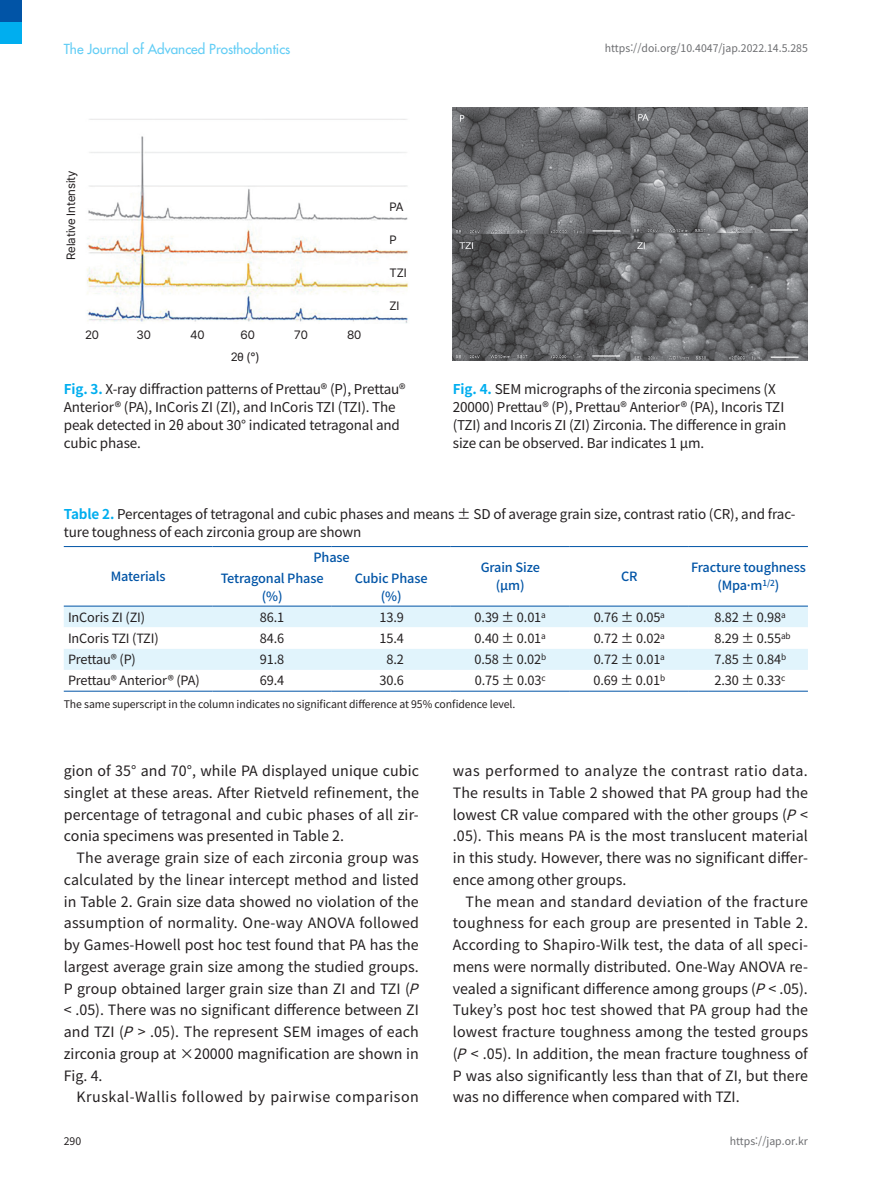
<style>
.page{position:relative;width:893px;height:1191px;background:#fff}
.page>*{position:absolute;margin:0;border:0;box-sizing:border-box;transform-origin:0 0}
.t1{font:14.25px/21.8px "Noto Sans CJ Kkr";color:#231f20;text-align:justify}
.t2{font:14.25px "Noto Sans CJ Kkr";letter-spacing:.035em;color:#231f20}
.t3{font:13.5px/18px "Noto Sans CJ Kkr";letter-spacing:-.01em;color:#231f20}
.t4{font:500 13.5px "Futura Std";color:#62cdf5}
.t5{font:12.75px "Noto Sans CJ Kkr";letter-spacing:-.01em;color:#231f20}
.t6{font:500 12.75px/18px "Noto Sans CJ Kkr";letter-spacing:-.01em;color:#0154a6;text-align:center}
.t7{font:12px "Pretendard";letter-spacing:-.01em;color:#231f20}
.t8{font:10.5px "Noto Sans CJ Kkr";letter-spacing:-.01em;color:#231f20}
.t9{font:10.5px "Noto Sans CJ Kkr";color:#6c6d70}
.s1{font-weight:700;color:#00aeef}
.s2{font-style:italic}
</style>
<div class="page">
<div style="left:0;top:22px;width:22px;height:22px;background:#00aeef"></div>
<div style="left:0;top:0;width:22px;height:22px;background:#0154a6"></div>
<div style="left:64px;top:607px;width:744px;height:20px;background:#e1f4fc"></div>
<svg style="left:64px;top:649px;width:744px;height:42px;fill:#e3f4fc"></svg>
<hr style="left:64px;top:691px;width:149px;height:1px;background:#0154a6">
<hr style="left:213px;top:691px;width:119px;height:1px;background:#0154a6">
<hr style="left:332px;top:691px;width:119px;height:1px;background:#0154a6">
<hr style="left:451px;top:691px;width:119px;height:1px;background:#0154a6">
<hr style="left:570px;top:691px;width:119px;height:1px;background:#0154a6">
<hr style="left:689px;top:691px;width:119px;height:1px;background:#0154a6">
<hr style="left:64px;top:546px;width:149px;height:1px;background:#0154a6">
<hr style="left:64px;top:606px;width:149px;height:1px;background:#0154a6">
<hr style="left:213px;top:546px;width:119px;height:1px;background:#0154a6">
<hr style="left:332px;top:546px;width:119px;height:1px;background:#0154a6">
<hr style="left:451px;top:546px;width:119px;height:1px;background:#0154a6">
<hr style="left:570px;top:546px;width:119px;height:1px;background:#0154a6">
<hr style="left:689px;top:546px;width:119px;height:1px;background:#0154a6">
<hr style="left:451px;top:606px;width:119px;height:1px;background:#0154a6">
<hr style="left:570px;top:606px;width:119px;height:1px;background:#0154a6">
<hr style="left:689px;top:606px;width:119px;height:1px;background:#0154a6">
<hr style="left:213px;top:606px;width:119px;height:1px;background:#0154a6">
<hr style="left:332px;top:606px;width:119px;height:1px;background:#0154a6">
<img style="left:453px;top:107px;width:355px;height:254px">
<img style="left:87px;top:119px;width:321px;height:204px">
<p class="t4" style="left:64px;top:40px;width:228px">The Journal of Advanced Prosthodontics</p>
<p class="t7" style="left:62px;top:260px;width:91px;rotate:-90deg">Relative Intensity</p>
<p class="t7" style="left:85px;top:326px;width:16px">20</p>
<p class="t7" style="left:137px;top:326px;width:16px">30</p>
<p class="t7" style="left:190px;top:326px;width:16px">40</p>
<p class="t7" style="left:241px;top:326px;width:16px">60</p>
<p class="t7" style="left:294px;top:326px;width:15px">70</p>
<p class="t7" style="left:347px;top:326px;width:16px">80</p>
<p class="t7" style="left:231px;top:348px;width:30px">2θ (°)</p>
<p class="t7" style="left:390px;top:198px;width:16px">PA</p>
<p class="t7" style="left:390px;top:231px;width:9px">P</p>
<p class="t7" style="left:390px;top:264px;width:19px">TZI</p>
<p class="t7" style="left:390px;top:297px;width:11px">ZI</p>
<p class="t3" style="left:64px;top:380px;width:343px"><span class="s1">Fig. 3.</span> X-ray diffraction patterns of Prettau® (P), Prettau® Anterior® (PA), InCoris ZI (ZI), and InCoris TZI (TZI). The peak detected in 2θ about 30° indicated tetragonal and cubic phase.</p>
<p class="t9" style="left:605px;top:42px;width:205px">https://doi.org/10.4047/jap.2022.14.5.285</p>
<p class="t3" style="left:453px;top:380px;width:335px"><span class="s1">Fig. 4.</span> SEM micrographs of the zirconia specimens (X 20000) Prettau® (P), Prettau® Anterior® (PA), Incoris TZI (TZI) and Incoris ZI (ZI) Zirconia. The difference in grain size can be observed. Bar indicates 1 µm.</p>
<p class="t3" style="left:64px;top:505px;width:733px"><span class="s1">Table 2.</span> Percentages of tetragonal and cubic phases and means ± SD of average grain size, contrast ratio (CR), and frac&shy;ture toughness of each zirconia group are shown</p>
<p class="t6" style="left:111px;top:568px;width:56px">Materials</p>
<p class="t6" style="left:313px;top:549px;width:38px">Phase</p>
<p class="t6" style="left:481px;top:559px;width:61px">Grain Size (µm)</p>
<p class="t6" style="left:621px;top:568px;width:18px">CR</p>
<p class="t6" style="left:691px;top:559px;width:116px">Fracture toughness (Mpa·m<sup>1/2</sup>)</p>
<p class="t6" style="left:221px;top:569px;width:104px">Tetragonal Phase (%)</p>
<p class="t6" style="left:355px;top:569px;width:74px">Cubic Phase (%)</p>
<p class="t5" style="left:68px;top:610px;width:79px">InCoris ZI (ZI)</p>
<p class="t5" style="left:260px;top:610px;width:26px">86.1</p>
<p class="t5" style="left:380px;top:610px;width:26px">13.9</p>
<p class="t5" style="left:475px;top:610px;width:73px">0.39 ± 0.01<sup>a</sup></p>
<p class="t5" style="left:594px;top:610px;width:73px">0.76 ± 0.05<sup>a</sup></p>
<p class="t5" style="left:714px;top:610px;width:73px">8.82 ± 0.98<sup>a</sup></p>
<p class="t5" style="left:68px;top:631px;width:92px">InCoris TZI (TZI)</p>
<p class="t5" style="left:260px;top:631px;width:26px">84.6</p>
<p class="t5" style="left:380px;top:631px;width:26px">15.4</p>
<p class="t5" style="left:475px;top:631px;width:73px">0.40 ± 0.01<sup>a</sup></p>
<p class="t5" style="left:594px;top:631px;width:73px">0.72 ± 0.02<sup>a</sup></p>
<p class="t5" style="left:714px;top:631px;width:78px">8.29 ± 0.55<sup>ab</sup></p>
<p class="t5" style="left:68px;top:652px;width:69px">Prettau® (P)</p>
<p class="t5" style="left:260px;top:652px;width:26px">91.8</p>
<p class="t5" style="left:387px;top:652px;width:19px">8.2</p>
<p class="t5" style="left:474px;top:652px;width:73px">0.58 ± 0.02<sup>b</sup></p>
<p class="t5" style="left:594px;top:652px;width:73px">0.72 ± 0.01<sup>a</sup></p>
<p class="t5" style="left:714px;top:652px;width:73px">7.85 ± 0.84<sup>b</sup></p>
<p class="t5" style="left:68px;top:673px;width:133px">Prettau® Anterior® (PA)</p>
<p class="t5" style="left:260px;top:673px;width:26px">69.4</p>
<p class="t5" style="left:380px;top:673px;width:26px">30.6</p>
<p class="t5" style="left:475px;top:673px;width:72px">0.75 ± 0.03<sup>c</sup></p>
<p class="t5" style="left:593px;top:673px;width:73px">0.69 ± 0.01<sup>b</sup></p>
<p class="t5" style="left:714px;top:673px;width:72px">2.30 ± 0.33<sup>c</sup></p>
<p class="t8" style="left:64px;top:698px;width:453px">The same superscript in the column indicates no significant difference at 95% confidence level.</p>
<p class="t1" style="left:64px;top:760px;width:357px">gion of 35° and 70°, while PA displayed unique cubic singlet at these areas. After Rietveld refinement, the percentage of tetragonal and cubic phases of all zir&shy;conia specimens was presented in Table 2.</p>
<p class="t1" style="left:64px;top:847px;width:366px;text-align:left;text-indent:13px">The average grain size of each zirconia group was calculated by the linear intercept method and listed in Table 2. Grain size data showed no violation of the assumption of normality. One-way ANOVA followed by Games-Howell post hoc test found that PA has the largest average grain size among the studied groups.<br>P group obtained larger grain size than ZI and TZI (<span class="s2">P </span>&lt; .05). There was no significant difference between ZI and TZI (<span class="s2">P</span>&gt; .05). The represent SEM images of each zirconia group at ×20000 magnification are shown in Fig. 4.</p>
<p class="t2" style="left:77px;top:1089px;width:344px">Kruskal-Wallis followed by pairwise comparison</p>
<p class="t1" style="left:453px;top:760px;width:357px">was performed to analyze the contrast ratio data.<br>The results in Table 2 showed that PA group had the lowest CR value compared with the other groups (<span class="s2">P</span>&lt; .05). This means PA is the most translucent material in this study. However, there was no significant differ&shy;ence among other groups.</p>
<p class="t1" style="left:453px;top:890px;width:357px;text-indent:13px">The mean and standard deviation of the fracture toughness for each group are presented in Table 2.<br>According to Shapiro-Wilk test, the data of all speci&shy;mens were normally distributed. One-Way ANOVA re&shy;vealed a significant difference among groups (<span class="s2">P</span>&lt; .05).<br>Tukey’s post hoc test showed that PA group had the lowest fracture toughness among the tested groups (<span class="s2">P</span>&lt; .05). In addition, the mean fracture toughness of P was also significantly less than that of ZI, but there was no difference when compared with TZI.</p>
<p class="t8" style="left:64px;top:1135px;width:19px">290</p>
<p class="t9" style="left:730px;top:1135px;width:80px">https://jap.or.kr</p>
</div>
